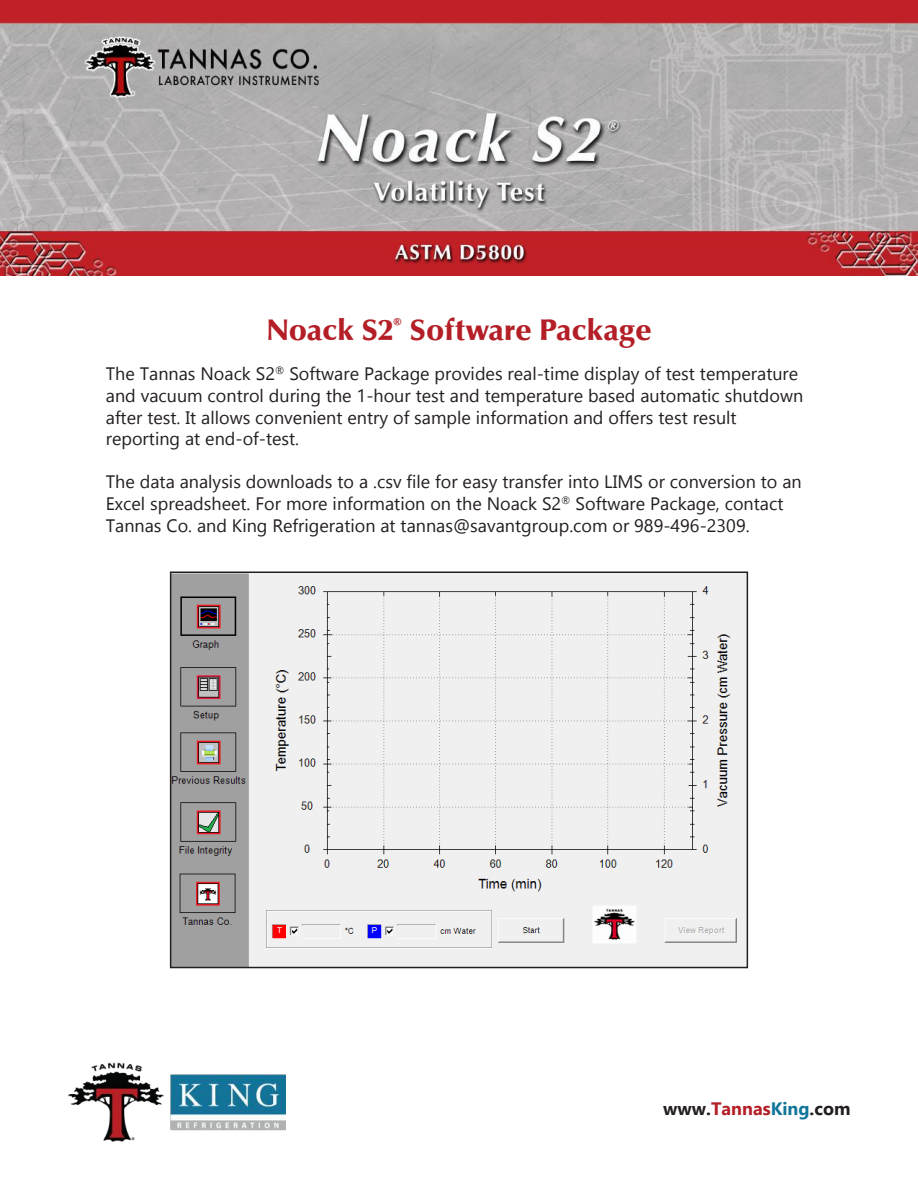
<style>
.page{position:relative;width:918px;height:1188px;background:#fff}
.page>*{position:absolute;margin:0;border:0;box-sizing:border-box;transform-origin:0 0}
.t1{font:900 30px "Optima";color:#b41f27}
.t2{font:18px/21.6px "Gadugi";color:#241f1f}
.t3{font:700 18px "Gadugi";color:#241f1f}
.s1{color:#b41f27}
.s2{color:#12759b}
</style>
<div class="page">
<img style="left:0;top:0;width:918px;height:276px">
<img style="left:173px;top:575px;width:572px;height:390px">
<div style="left:170px;top:572px;width:578px;height:396px;border:2px solid #241f1f"></div>
<img style="left:68px;top:1062px;width:218px;height:79px">
<h1 class="t1" style="left:266px;top:312px;width:387px">Noack S2<sup>®</sup> Software Package</h1>
<p class="t2" style="left:106px;top:363px;width:699px">The Tannas Noack S2<sup>®</sup> Software Package provides real-time display of test temperature and vacuum control during the 1-hour test and temperature based automatic shutdown after test. It allows convenient entry of sample information and offers test result reporting at end-of-test.</p>
<p class="t2" style="left:106px;top:471px;width:697px">The data analysis downloads to a .csv file for easy transfer into LIMS or conversion to an<br>Excel spreadsheet. For more information on the Noack S2<sup>®</sup> Software Package, contact<br>Tannas Co. and King Refrigeration at tannas@savantgroup.com or 989-496-2309.</p>
<p class="t3" style="left:663px;top:1098px;width:189px">www.<span class="s1">Tannas</span><span class="s2">King</span>.com</p>
</div>
